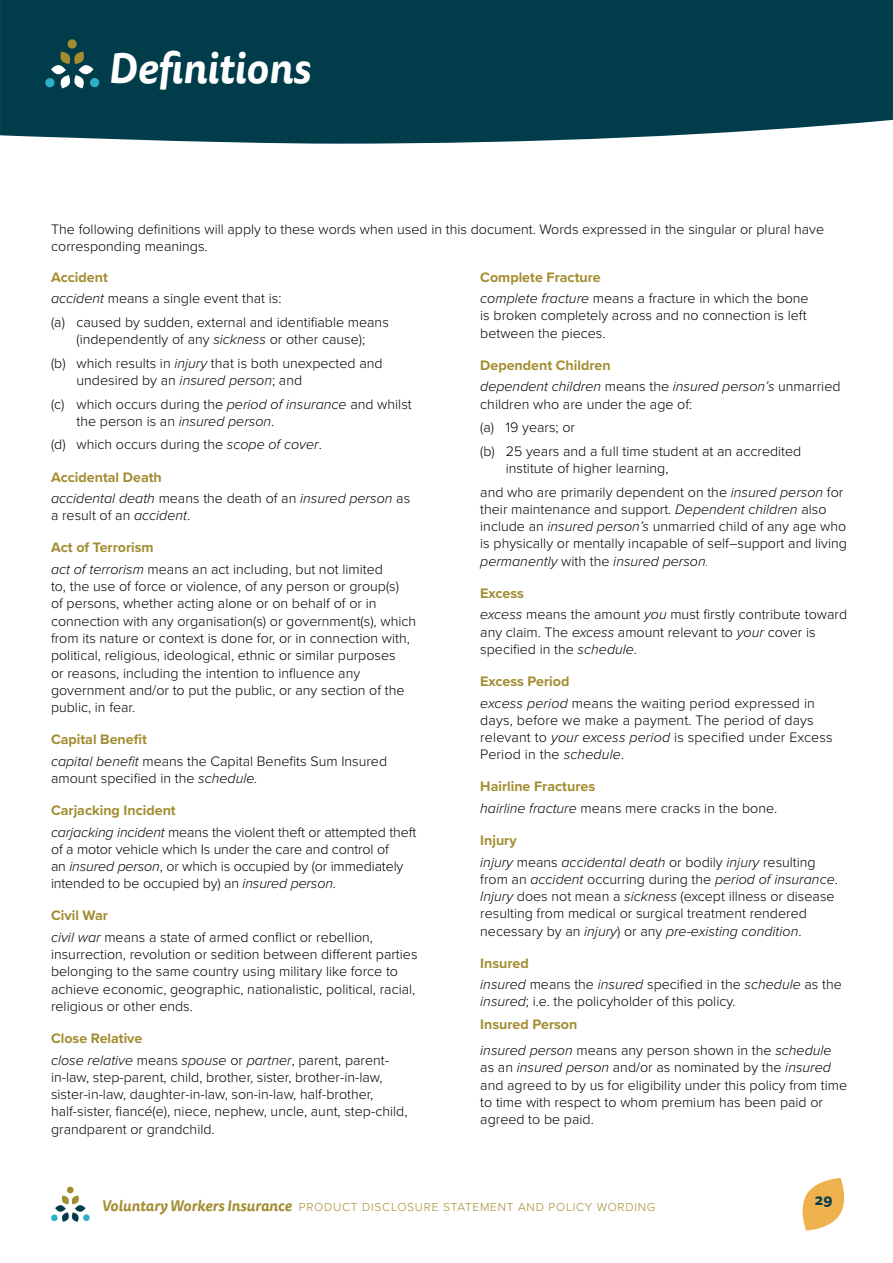
<style>
.page{position:relative;width:893px;height:1263px;background:#fff}
.page>*{position:absolute;margin:0;border:0;box-sizing:border-box;transform-origin:0 0}
.t1{font:italic 700 42px "Tisa Sans Pro";color:#fff}
.t2{font:700 15px "Tisa Sans Pro";color:#013c4b}
.Body_Copy{font:300 14.25px/17.2px "Proxima Nova";color:#000}
.Letter_List{font:300 14.25px/17.2px "Proxima Nova";color:#000}
.Definitions_Headings{font:700 14.25px "Proxima Nova";color:#a38d31}
.Body_Copy-2{font:italic 300 14.25px/17.2px "Proxima Nova";color:#000}
.Word_Headings{font:700 14.25px "Proxima Nova";color:#a38d31}
.t3{font:300 12px "Proxima Nova";letter-spacing:.06em;color:#a38d31}
.s1{font-style:italic}
.s2{font-style:normal}
.s3{font-style:italic;font-size:12px}
.s4{font-family:"Tisa Sans Pro";font-weight:700;font-style:italic;font-size:15px}
</style>
<div class="page">
<div style="left:0;top:0;width:893px;height:144px;background:#013c4b"></div>
<svg style="left:79px;top:65px;width:14px;height:9px"></svg>
<svg style="left:51px;top:65px;width:15px;height:9px"></svg>
<svg style="left:43px;top:75px;width:59px;height:14px"></svg>
<svg style="left:59px;top:38px;width:26px;height:26px"></svg>
<svg style="left:75px;top:1205px;width:10px;height:7px"></svg>
<svg style="left:55px;top:1205px;width:11px;height:7px"></svg>
<svg style="left:51px;top:1212px;width:39px;height:10px"></svg>
<svg style="left:61px;top:1186px;width:18px;height:18px"></svg>
<svg style="left:802px;top:1178px;width:43px;height:52px"></svg>
<h1 class="t1" style="left:108px;top:38px;width:204px">Definitions</h1>
<p class="Body_Copy" style="left:51px;top:220px;width:774px">The following definitions will apply to these words when used in this document. Words expressed in the singular or plural have corresponding meanings.</p>
<p class="Definitions_Headings" style="left:51px;top:266px;width:58px">Accident</p>
<p class="Body_Copy" style="left:51px;top:289px;width:232px"><span class="s1">accident</span> means a single event that is:</p>
<p class="Letter_List" style="left:51px;top:313px;width:339px;text-align:center">(a) caused by sudden, external and identifiable means (independently of any <span class="s1">sickness</span> or other cause);</p>
<p class="Letter_List" style="left:77px;top:353px;width:308px;text-indent:-26px">(b) which results in <span class="s1">injury</span> that is both unexpected and undesired by an <span class="s1">insured person</span>; and</p>
<p class="Letter_List" style="left:77px;top:394px;width:337px;text-indent:-26px">(c) which occurs during the <span class="s1">period of insurance</span> and whilst the person is an <span class="s1">insured person</span>.</p>
<p class="Letter_List" style="left:51px;top:435px;width:272px">(d) which occurs during the <span class="s1">scope of cover</span>.</p>
<p class="Definitions_Headings" style="left:51px;top:466px;width:112px">Accidental Death</p>
<p class="Body_Copy-2" style="left:51px;top:489px;width:361px">accidental death <span class="s2">means the death of an</span> insured person <span class="s2">as a result of an</span> accident<span class="s2">.</span></p>
<p class="Definitions_Headings" style="left:51px;top:537px;width:104px">Act of Terrorism</p>
<p class="Body_Copy" style="left:51px;top:560px;width:367px"><span class="s1">act of terrorism</span> means an act including, but not limited<br>to, the use of force or violence, of any person or group(s)<br>of persons, whether acting alone or on behalf of or in connection with any organisation(s) or government(s), which from its nature or context is done for, or in connection with, political, religious, ideological, ethnic or similar purposes<br>or reasons, including the intention to influence any government and/or to put the public, or any section of the public, in fear.</p>
<p class="Definitions_Headings" style="left:51px;top:729px;width:97px">Capital Benefit</p>
<p class="Body_Copy" style="left:51px;top:751px;width:338px"><span class="s1">capital benefit</span> means the Capital Benefits Sum Insured amount specified in the <span class="s1">schedule.</span></p>
<p class="Definitions_Headings" style="left:51px;top:800px;width:126px">Carjacking Incident</p>
<p class="Body_Copy" style="left:51px;top:822px;width:367px"><span class="s1">carjacking incident</span> means the violent theft or attempted theft of a motor vehicle which Is under the care and control of<br>an <span class="s1">insured person</span>, or which is occupied by (or immediately intended to be occupied by) an <span class="s1">insured person</span>.</p>
<p class="Definitions_Headings" style="left:51px;top:905px;width:58px">Civil War</p>
<p class="Body_Copy" style="left:51px;top:928px;width:368px"><span class="s1">civil war</span> means a state of armed conflict or rebellion, insurrection, revolution or sedition between different parties belonging to the same country using military like force to achieve economic, geographic, nationalistic, political, racial, religious or other ends.</p>
<p class="Definitions_Headings" style="left:51px;top:1028px;width:93px">Close Relative</p>
<p class="Body_Copy" style="left:51px;top:1050px;width:358px"><span class="s1">close relative</span> means <span class="s1">spouse</span> or <span class="s1">partner</span>, parent, parent&shy;in-law, step-parent, child, brother, sister, brother-in-law, sister-in-law, daughter-in-law, son-in-law, half-brother, half-sister, fiancé(e), niece, nephew, uncle, aunt, step-child, grandparent or grandchild.</p>
<p class="Definitions_Headings" style="left:480px;top:266px;width:122px">Complete Fracture</p>
<p class="Body_Copy" style="left:480px;top:289px;width:330px"><span class="s1">complete fracture</span> means a fracture in which the bone is broken completely across and no connection is left between the pieces.</p>
<p class="Definitions_Headings" style="left:480px;top:354px;width:132px">Dependent Children</p>
<p class="Body_Copy" style="left:480px;top:377px;width:362px"><span class="s1">dependent children</span> means the <span class="s1">insured person’s</span> unmarried children who are under the age of:</p>
<p class="Letter_List" style="left:480px;top:418px;width:96px">(a) 19 years; or</p>
<p class="Letter_List" style="left:506px;top:442px;width:297px;text-indent:-26px">(b) 25 years and a full time student at an accredited institute of higher learning,</p>
<p class="Body_Copy" style="left:480px;top:483px;width:368px">and who are primarily dependent on the <span class="s1">insured person</span> for their maintenance and support. <span class="s1">Dependent children</span> also include an <span class="s1">insured person’s</span> unmarried child of any age who is physically or mentally incapable of self–support and living <span class="s1">permanently</span> with the <span class="s1">insured person</span><span class="s3">.</span></p>
<p class="Definitions_Headings" style="left:480px;top:582px;width:45px">Excess</p>
<p class="Body_Copy" style="left:480px;top:605px;width:368px"><span class="s1">excess</span> means the amount <span class="s1">you</span> must firstly contribute toward any claim. The <span class="s1">excess</span> amount relevant to <span class="s1">your</span> cover is specified in the <span class="s1">schedule</span>.</p>
<p class="Definitions_Headings" style="left:480px;top:671px;width:91px">Excess Period</p>
<p class="Body_Copy" style="left:480px;top:693px;width:354px"><span class="s1">excess period</span> means the waiting period expressed in days, before we make a payment. The period of days relevant to <span class="s1">your excess period</span> is specified under Excess Period in the <span class="s1">schedule</span>.</p>
<p class="Definitions_Headings" style="left:480px;top:776px;width:116px">Hairline Fractures</p>
<p class="Body_Copy" style="left:480px;top:799px;width:298px"><span class="s1">hairline fracture</span> means mere cracks in the bone.</p>
<p class="Definitions_Headings" style="left:480px;top:830px;width:38px">Injury</p>
<p class="Body_Copy" style="left:480px;top:852px;width:359px"><span class="s1">injury</span> means <span class="s1">accidental death</span> or bodily <span class="s1">injury</span> resulting from an <span class="s1">accident</span> occurring during the <span class="s1">period of insurance</span>.<br><span class="s1">Injury</span> does not mean a <span class="s1">sickness</span> (except illness or disease resulting from medical or surgical treatment rendered necessary by an <span class="s1">injury</span>) or any <span class="s1">pre-existing condition</span>.</p>
<p class="Definitions_Headings" style="left:480px;top:952px;width:50px">Insured</p>
<p class="Body_Copy" style="left:480px;top:975px;width:363px"><span class="s1">insured</span> means the <span class="s1">insured</span> specified in the <span class="s1">schedule</span> as the <span class="s1">insured</span>; i.e. the policyholder of this policy.</p>
<p class="Word_Headings" style="left:480px;top:1014px;width:99px">Insured Person</p>
<p class="Body_Copy" style="left:480px;top:1041px;width:368px"><span class="s1">insured person</span> means any person shown in the <span class="s1">schedule </span>as an <span class="s1">insured person</span> and/or as nominated by the <span class="s1">insured </span>and agreed to by us for eligibility under this policy from time to time with respect to whom premium has been paid or agreed to be paid.</p>
<p class="t3" style="left:102px;top:1198px;width:555px"><span class="s4">Voluntary Workers Insurance</span> PRODUCT DISCLOSURE STATEMENT AND POLICY WORDING</p>
<p class="t2" style="left:815px;top:1189px;width:19px">29</p>
</div>
